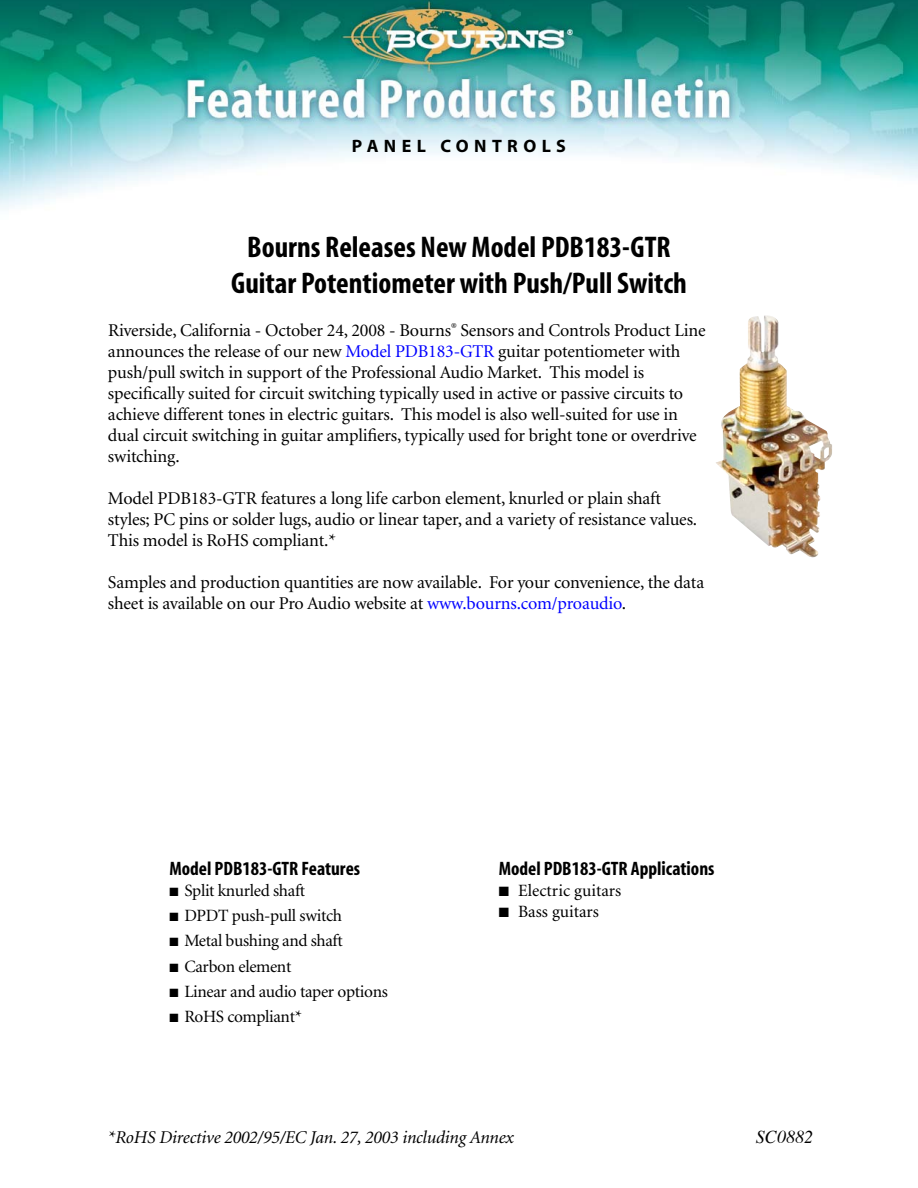
<style>
.page{position:relative;width:918px;height:1188px;background:#fff}
.page>*{position:absolute;margin:0;border:0;box-sizing:border-box;transform-origin:0 0}
.t1{font:700 condensed 30px/36px "Myriad Pro";color:#000;text-align:center}
.t2{font:700 condensed 19.5px "Myriad";color:#000}
.t3{font:18px/21px "Minion";letter-spacing:-.01em;color:#000}
.t4{font:italic 18px "Minion";letter-spacing:-.01em;color:#000}
.t5{font:700 18px "Myriad Pro";letter-spacing:.3em;color:#000}
.t6{font:italic 18px "Times";color:#000}
.t7{font:17.25px "Minion";letter-spacing:-.02em;color:#000}
.t8{font:17.25px "Minion";color:#000}
.s1{color:#00f}
</style>
<div class="page">
<img style="left:0;top:0;width:918px;height:209px">
<img style="left:716px;top:315px;width:116px;height:243px">
<p class="t5" style="left:352px;top:139px;width:216px">PANEL CONTROLS</p>
<h1 class="t1" style="left:231px;top:232px;width:457px">Bourns Releases New Model PDB183-GTR<br>Guitar Potentiometer with Push/Pull Switch</h1>
<p class="t3" style="left:108px;top:321px;width:599px">Riverside, California - October 24, 2008 - Bourns<sup>®</sup> Sensors and Controls Product Line announces the release of our new <span class="s1">Model PDB183-GTR</span> guitar potentiometer with push/pull switch in support of the Professional Audio Market. This model is specifically suited for circuit switching typically used in active or passive circuits to achieve different tones in electric guitars. This model is also well-suited for use in dual circuit switching in guitar amplifiers, typically used for bright tone or overdrive switching.</p>
<p class="t3" style="left:108px;top:489px;width:591px">Model PDB183-GTR features a long life carbon element, knurled or plain shaft styles; PC pins or solder lugs, audio or linear taper, and a variety of resistance values.<br>This model is RoHS compliant.*</p>
<p class="t3" style="left:108px;top:573px;width:598px">Samples and production quantities are now available. For your convenience, the data sheet is available on our Pro Audio website at <span class="s1">www.bourns.com/proaudio</span>.</p>
<p class="t2" style="left:169px;top:862px;width:192px">Model PDB183-GTR Features</p>
<p class="t7" style="left:169px;top:884px;width:137px">■ Split knurled shaft</p>
<p class="t7" style="left:169px;top:909px;width:174px">■ DPDT push-pull switch</p>
<p class="t7" style="left:169px;top:934px;width:175px">■ Metal bushing and shaft</p>
<p class="t7" style="left:169px;top:959px;width:124px">■ Carbon element</p>
<p class="t7" style="left:169px;top:985px;width:220px">■ Linear and audio taper options</p>
<p class="t7" style="left:169px;top:1010px;width:134px">■ RoHS compliant*</p>
<p class="t2" style="left:499px;top:862px;width:217px">Model PDB183-GTR Applications</p>
<p class="t8" style="left:499px;top:884px;width:124px">■ Electric guitars</p>
<p class="t8" style="left:499px;top:905px;width:102px">■ Bass guitars</p>
<p class="t4" style="left:108px;top:1130px;width:407px">*RoHS Directive 2002/95/EC Jan. 27, 2003 including Annex</p>
<p class="t6" style="left:756px;top:1130px;width:59px">SC0882</p>
</div>
